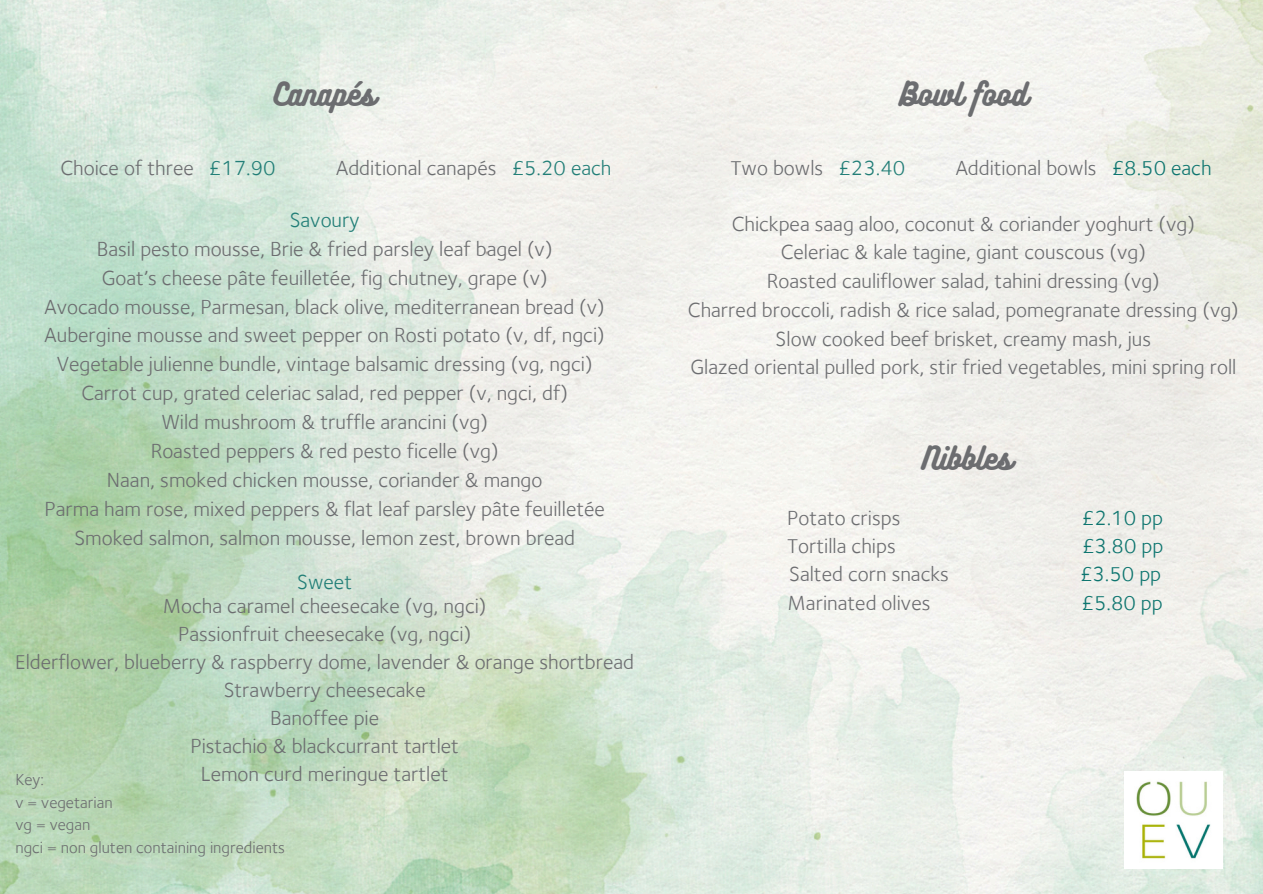
<style>
.page{position:relative;width:1263px;height:894px;background:#fff}
.page>*{position:absolute;margin:0;border:0;box-sizing:border-box;transform-origin:0 0}
.t1{font:28.5px "Bukhari Script";color:#6c6d70}
.t2{font:21px/29px "Foundry Sterling";color:#6c6d70;text-align:center}
.t3{font:21px "Foundry Sterling";color:#0d756f}
.t4{font:16.5px "Foundry Sterling";color:#6c6d70}
.s1{color:#217e77}
.s2{color:#0d756f}
</style>
<div class="page">
<img style="left:0;top:0;width:1263px;height:893px">
<img style="left:1124px;top:770px;width:98px;height:98px">
<h2 class="t1" style="left:274px;top:75px;width:103px">Canapés</h2>
<h2 class="t2" style="left:60px;top:153px;width:217px">Choice of three <span class="s1">£17.90</span></h2>
<h2 class="t2" style="left:336px;top:153px;width:277px">Additional canapés <span class="s1">£5.20 each</span></h2>
<p class="t2" style="left:45px;top:205px;width:562px"><span class="s1">Savoury<br></span>Basil pesto mousse, Brie &amp; fried parsley leaf bagel (v)<br>Goat’s cheese pâte feuilletée, fig chutney, grape (v)<br>Avocado mousse, Parmesan, black olive, mediterranean bread (v)<br>Aubergine mousse and sweet pepper on Rosti potato (v, df, ngci)<br>Vegetable julienne bundle, vintage balsamic dressing (vg, ngci)<br>Carrot cup, grated celeriac salad, red pepper (v, ngci, df)<br>Wild mushroom &amp; truffle arancini (vg)<br>Roasted peppers &amp; red pesto ficelle (vg)<br>Naan, smoked chicken mousse, coriander &amp; mango<br>Parma ham rose, mixed peppers &amp; flat leaf parsley pâte feuilletée Smoked salmon, salmon mousse, lemon zest, brown bread</p>
<p class="t2" style="left:163px;top:570px;width:325px;line-height:23.7px"><span class="s1">Sweet<br></span>Mocha caramel cheesecake (vg, ngci)</p>
<p class="t2" style="left:15px;top:619px;width:620px;line-height:28px">Passionfruit cheesecake (vg, ngci)<br>Elderflower, blueberry &amp; raspberry dome, lavender &amp; orange shortbread Strawberry cheesecake<br>Banoffee pie<br>Pistachio &amp; blackcurrant tartlet</p>
<p class="t4" style="left:16px;top:769px;width:30px">Key:</p>
<p class="t2" style="left:201px;top:759px;width:249px">Lemon curd meringue tartlet</p>
<p class="t4" style="left:16px;top:792px;width:99px">v = vegetarian</p>
<h1 class="t4" style="left:16px;top:814px;width:76px">vg = vegan</h1>
<h2 class="t4" style="left:16px;top:837px;width:271px">ngci = non gluten containing ingredients</h2>
<p class="t1" style="left:899px;top:75px;width:129px">Bowl food</p>
<h1 class="t2" style="left:730px;top:153px;width:176px">Two bowls <span class="s1">£23.40</span></h1>
<h1 class="t2" style="left:956px;top:153px;width:257px">Additional bowls <span class="s2">£8.50 each</span></h1>
<h2 class="t2" style="left:688px;top:209px;width:552px">Chickpea saag aloo, coconut &amp; coriander yoghurt (vg)<br>Celeriac &amp; kale tagine, giant couscous (vg)<br>Roasted cauliflower salad, tahini dressing (vg)<br>Charred broccoli, radish &amp; rice salad, pomegranate dressing (vg)<br>Slow cooked beef brisket, creamy mash, jus<br>Glazed oriental pulled pork, stir fried vegetables, mini spring roll</h2>
<h1 class="t1" style="left:922px;top:439px;width:91px">Nibbles</h1>
<h2 class="t2" style="left:787px;top:503px;width:115px">Potato crisps</h2>
<h2 class="t3" style="left:1082px;top:505px;width:83px">£2.10 pp</h2>
<h2 class="t2" style="left:787px;top:531px;width:110px">Tortilla chips</h2>
<h2 class="t3" style="left:1082px;top:534px;width:83px">£3.80 pp</h2>
<h2 class="t2" style="left:789px;top:559px;width:161px">Salted corn snacks</h2>
<h2 class="t3" style="left:1080px;top:562px;width:83px">£3.50 pp</h2>
<h2 class="t2" style="left:788px;top:587px;width:144px">Marinated olives</h2>
<h2 class="t3" style="left:1081px;top:590px;width:83px">£5.80 pp</h2>
</div>
